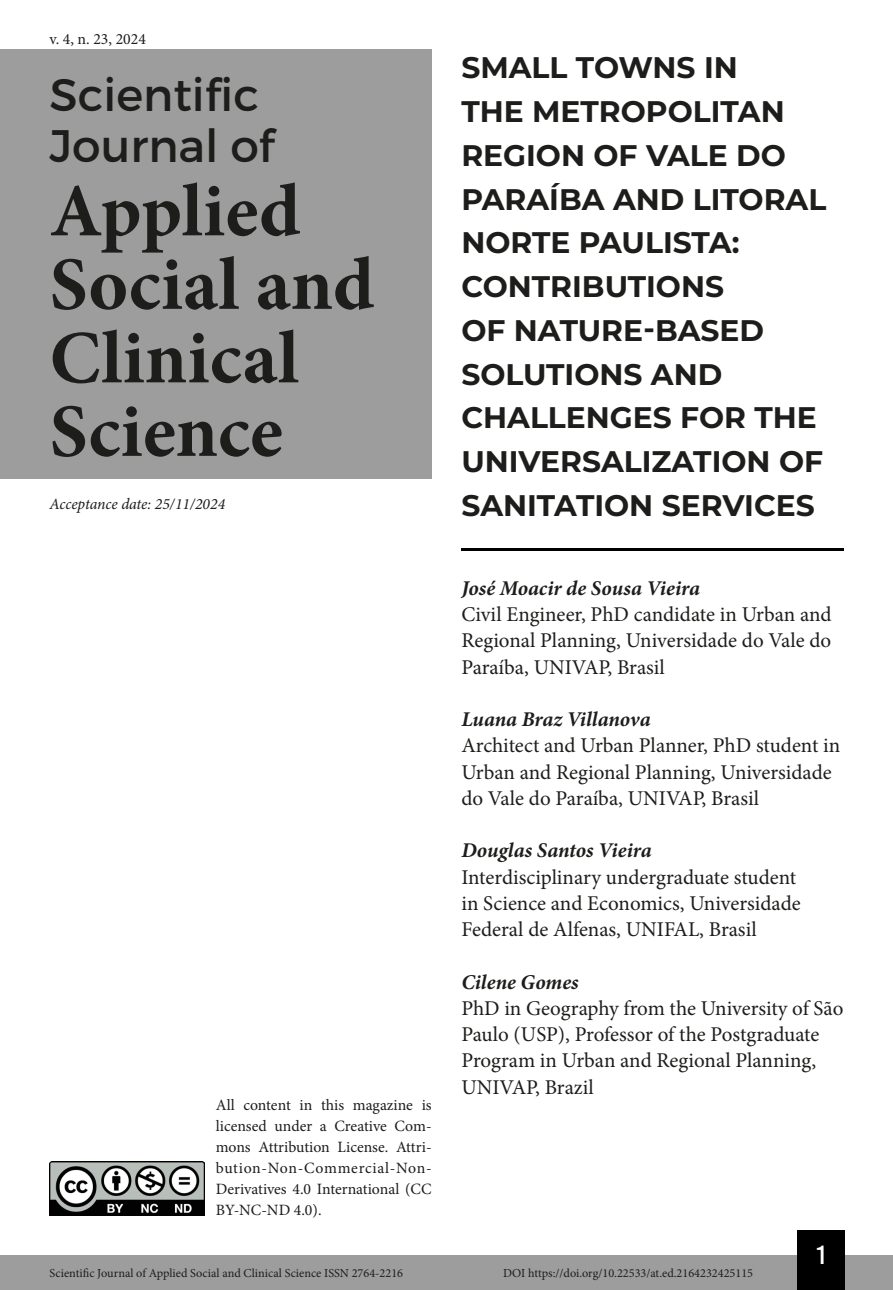
<style>
.page{position:relative;width:893px;height:1290px;background:#fff}
.page>*{position:absolute;margin:0;border:0;box-sizing:border-box;transform-origin:0 0}
.t1{font:700 75.25px/73.5px "Minion Pro";color:#1d1d1b}
.t2{font:45.5px/50.8px "Montserrat";color:#1d1d1b}
.Título_Artigo{font:700 29.75px/43.8px "Montserrat";color:#1d1d1b}
.t3{font:26.25px "Bebas Kai";color:#fff}
.Infos_autor{font:21px/26.2px "Minion Pro";color:#1d1d1b}
.NOME_AUTOR{font:italic 700 21px "Minion Pro";color:#1d1d1b}
.t4{font:15.75px/21px "Minion Pro";color:#1d1d1b;text-align:justify}
.v__n___Ano{font:italic 15.75px "Minion Pro";letter-spacing:-.005em;color:#1d1d1b}
.t5{font:12.25px "Minion Pro";color:#1d1d1b}
</style>
<div class="page">
<div style="left:0;top:1255px;width:893px;height:35px;background:#9d9d9d"></div>
<div style="left:797px;top:1230px;width:48px;height:60px;background:#000"></div>
<img style="left:50px;top:1161px;width:154px;height:54px">
<div style="left:0;top:50px;width:432px;height:429px;background:#9d9d9d"></div>
<hr style="left:461px;top:548px;width:382px;height:3px;background:#000">
<p class="t4" style="left:50px;top:28px;width:98px">v. 4, n. 23, 2024</p>
<h2 class="t2" style="left:50px;top:69px;width:226px">Scientific<br>Journal of</h2>
<h1 class="t1" style="left:50px;top:174px;width:326px">Applied<br>Social and<br>Clinical<br>Science</h1>
<p class="v__n___Ano" style="left:50px;top:493px;width:177px">Acceptance date: 25/11/2024</p>
<p class="t4" style="left:216px;top:1095px;width:217px">All content in this magazine is licensed under a Creative Com&shy;mons Attribution License. Attri&shy;bution-Non-Commercial-Non-Derivatives 4.0 International (CC BY-NC-ND 4.0).</p>
<p class="Título_Artigo" style="left:461px;top:44px;width:366px">SMALL TOWNS IN<br>THE METROPOLITAN<br>REGION OF VALE DO<br>PARAÍBA AND LITORAL<br>NORTE PAULISTA:<br>CONTRIBUTIONS<br>OF NATURE-BASED<br>SOLUTIONS AND<br>CHALLENGES FOR THE<br>UNIVERSALIZATION OF<br>SANITATION SERVICES</p>
<p class="NOME_AUTOR" style="left:461px;top:573px;width:240px">José Moacir de Sousa Vieira</p>
<p class="Infos_autor" style="left:461px;top:601px;width:372px;text-align:justify">Civil Engineer, PhD candidate in Urban and Regional Planning, Universidade do Vale do Paraíba, UNIVAP, Brasil</p>
<p class="NOME_AUTOR" style="left:461px;top:704px;width:191px">Luana Braz Villanova</p>
<p class="Infos_autor" style="left:461px;top:732px;width:380px">Architect and Urban Planner, PhD student in<br>Urban and Regional Planning, Universidade do Vale do Paraíba, UNIVAP, Brasil</p>
<p class="NOME_AUTOR" style="left:461px;top:835px;width:192px">Douglas Santos Vieira</p>
<p class="Infos_autor" style="left:461px;top:864px;width:341px">Interdisciplinary undergraduate student in Science and Economics, Universidade<br>Federal de Alfenas, UNIFAL, Brasil</p>
<p class="NOME_AUTOR" style="left:461px;top:967px;width:119px">Cilene Gomes</p>
<p class="Infos_autor" style="left:461px;top:995px;width:383px">PhD in Geography from the University of São Paulo (USP), Professor of the Postgraduate Program in Urban and Regional Planning, UNIVAP, Brazil</p>
<p class="t3" style="left:817px;top:1241px;width:10px">1</p>
<p class="t5" style="left:50px;top:1265px;width:355px">Scientific Journal of Applied Social and Clinical Science ISSN 2764-2216</p>
<p class="t5" style="left:503px;top:1265px;width:252px">DOI https://doi.org/10.22533/at.ed.2164232425115</p>
</div>
